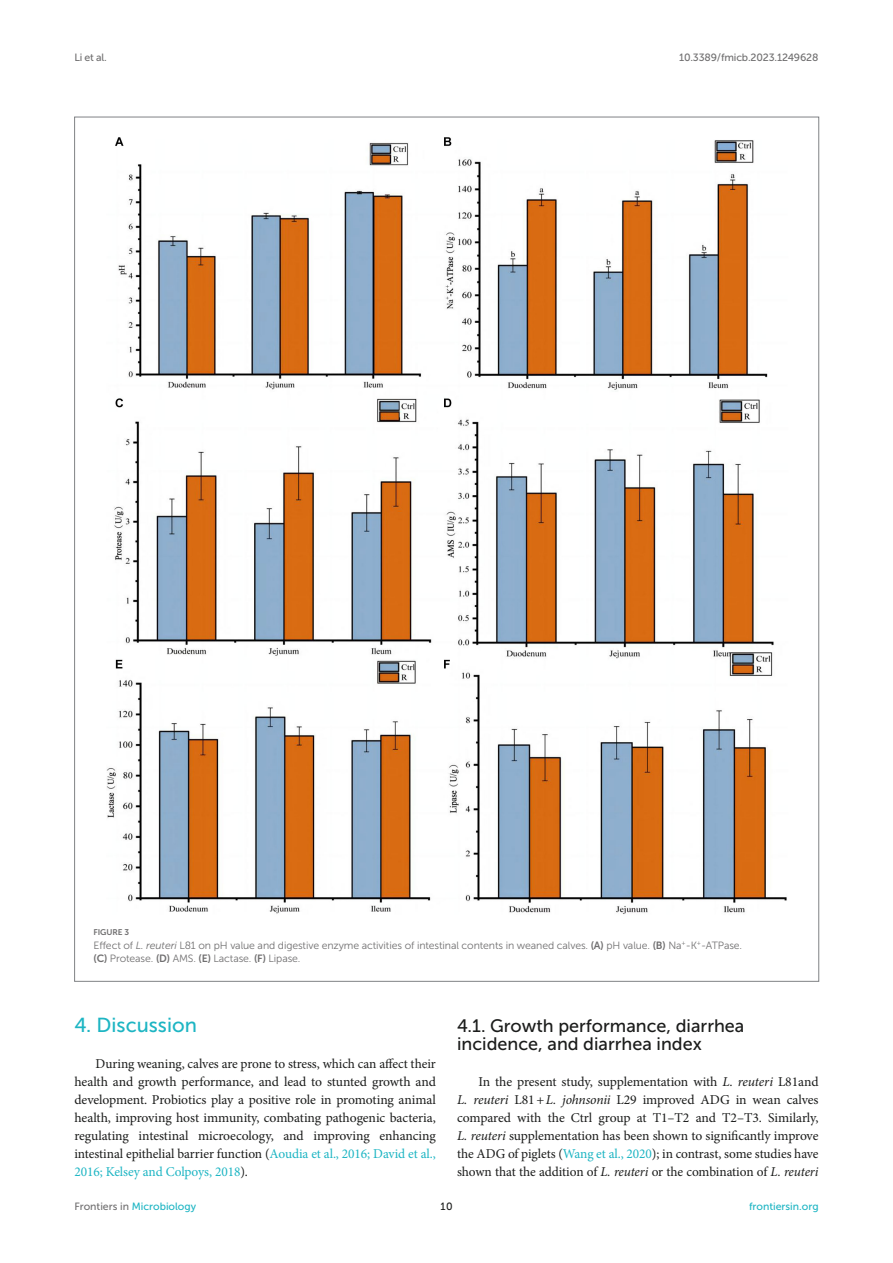
<style>
.page{position:relative;width:893px;height:1263px;background:#fff}
.page>*{position:absolute;margin:0;border:0;box-sizing:border-box;transform-origin:0 0}
.HEAD_1{font:20.25px "Museo Sans 500";color:#1db5c3}
.HEAD_2{font:18px/18px "Museo Sans 500";color:#1b1c1b}
.TEXT_FLUSH{font:13.5px/18px "Minion Pro";letter-spacing:-.005em;color:#1b1c1b;text-align:justify}
.FIG_LEG{font:10.5px/13.5px "Museo Sans 300";letter-spacing:-.01em;color:#706f70}
.t1{font:10.5px "Museo Sans 500";color:#1db5c3}
.t2{font:10.5px "Museo Sans 500";letter-spacing:-.015em;color:#706f70}
.t3{font:10.5px "Museo Sans 500";color:#1b1c1b}
.FIG_HD{font:8.25px "Museo Sans 700";letter-spacing:-.01em;color:#706f70}
.s1{font-style:italic}
.s2{font-family:"Museo Sans 700"}
.s3{color:#1db5c3}
.s4{color:#706f70}
</style>
<div class="page">
<img style="left:106px;top:137px;width:681px;height:777px">
<p class="t2" style="left:74px;top:51px;width:34px">Li et al.</p>
<p class="t2" style="left:679px;top:51px;width:141px">10.3389/fmicb.2023.1249628</p>
<p class="FIG_HD" style="left:94px;top:928px;width:37px">FIGURE 3</p>
<p class="FIG_LEG" style="left:94px;top:938px;width:650px">Effect of <span class="s1">L. reuteri</span> L81 on pH value and digestive enzyme activities of intestinal contents in weaned calves. <span class="s2">(A)</span> pH value. <span class="s2">(B)</span> Na<sup>+</sup>-K<sup>+</sup>-ATPase. <span class="s2">(C)</span> Protease. <span class="s2">(D)</span> AMS. <span class="s2">(E)</span> Lactase. <span class="s2">(F)</span> Lipase.</p>
<p class="HEAD_1" style="left:74px;top:1014px;width:124px">4. Discussion</p>
<p class="TEXT_FLUSH" style="left:74px;top:1055px;width:363px;text-indent:21px">During weaning, calves are prone to stress, which can affect their health and growth performance, and lead to stunted growth and development. Probiotics play a positive role in promoting animal health, improving host immunity, combating pathogenic bacteria, regulating intestinal microecology, and improving enhancing intestinal epithelial barrier function (<span class="s3">Aoudia et al., 2016; David et al., 2016; Kelsey and Colpoys, 2018</span>).</p>
<p class="HEAD_2" style="left:457px;top:1017px;width:289px">4.1. Growth performance, diarrhea incidence, and diarrhea index</p>
<p class="TEXT_FLUSH" style="left:457px;top:1073px;width:363px;text-indent:21px">In the present study, supplementation with <span class="s1">L. reuteri</span> L81and <span class="s1">L. reuteri</span> L81+<span class="s1">L. johnsonii</span> L29 improved ADG in wean calves compared with the Ctrl group at T1–T2 and T2–T3. Similarly, <span class="s1">L. reuteri</span> supplementation has been shown to significantly improve the ADG of piglets (<span class="s3">Wang et al., 2020</span>); in contrast, some studies have shown that the addition of <span class="s1">L. reuteri</span> or the combination of <span class="s1">L. reuteri</span></p>
<p class="t1" style="left:74px;top:1200px;width:123px"><span class="s4">Frontiers in</span> Microbiology</p>
<p class="t3" style="left:440px;top:1200px;width:14px">10</p>
<p class="t1" style="left:749px;top:1200px;width:71px">frontiersin.org</p>
</div>
